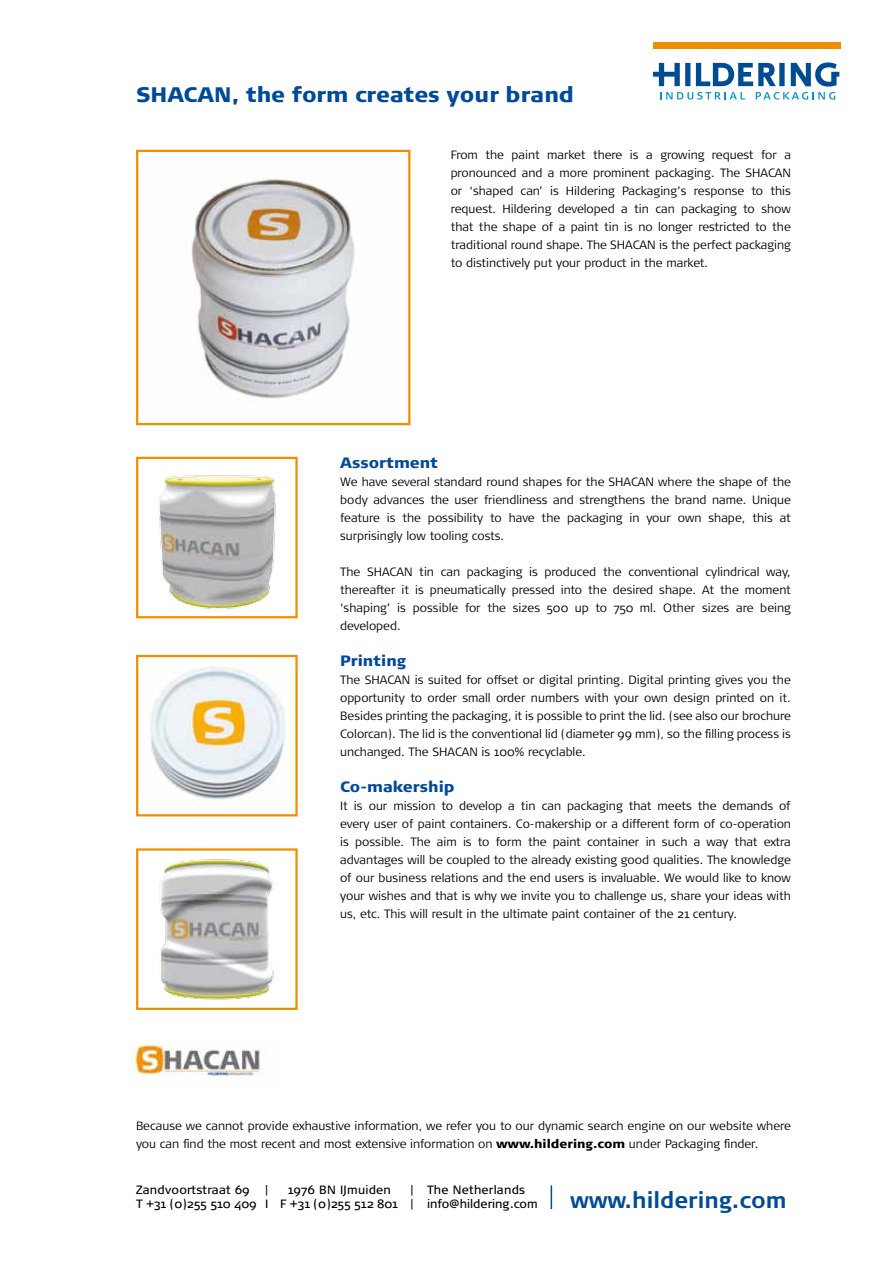
<style>
.page{position:relative;width:893px;height:1263px;background:#fff}
.page>*{position:absolute;margin:0;border:0;box-sizing:border-box;transform-origin:0 0}
.t1{font:700 22.5px "Signa Normal";color:#004c93}
.t2{font:900 21px "Signa Normal";color:#004a99}
.t3{font:900 15px "Signa Normal";color:#004a99}
.t4{font:300 12px/18px "Signa Normal";color:#000;text-align:justify}
.t5{font:12px/14.4px "Signa Normal";color:#000}
.t6{font:12px "Signa Normal";letter-spacing:.02em;color:#000}
.s1{font-weight:900}
</style>
<div class="page">
<img style="left:131px;top:1043px;width:135px;height:33px">
<svg style="left:653px;top:63px;width:186px;height:37px"></svg>
<div style="left:653px;top:43px;width:187px;height:6px;background:#f18e00"></div>
<svg style="left:551px;top:1185px;width:1px;height:24px"></svg>
<svg style="left:136px;top:848px;width:162px;height:162px"></svg>
<svg style="left:136px;top:456px;width:162px;height:163px"></svg>
<img style="left:191px;top:178px;width:164px;height:221px">
<div style="left:136px;top:150px;width:274px;height:275px;border:2px solid #f18e00"></div>
<svg style="left:136px;top:654px;width:162px;height:163px"></svg>
<h2 class="t2" style="left:136px;top:81px;width:439px">Shacan, the form creates your brand</h2>
<p class="t4" style="left:451px;top:146px;width:342px">From the paint market there is a growing request for a pronounced and a more prominent packaging. The SHACAN or ‘shaped can’ is Hildering Packaging’s response to this request. Hildering developed a tin can packaging to show that the shape of a paint tin is no longer restricted to the traditional round shape. The SHACAN is the perfect packaging to distinctively put your product in the market.</p>
<p class="t3" style="left:340px;top:453px;width:99px">Assortment</p>
<p class="t4" style="left:340px;top:473px;width:452px">We have several standard round shapes for the SHACAN where the shape of the body advances the user friendliness and strengthens the brand name. Unique feature is the possibility to have the packaging in your own shape, this at surprisingly low tooling costs.</p>
<p class="t4" style="left:340px;top:563px;width:452px">The SHACAN tin can packaging is produced the conventional cylindrical way, thereafter it is pneumatically pressed into the desired shape. At the moment ‘shaping’ is possible for the sizes 500 up to 750 ml. Other sizes are being developed.</p>
<p class="t3" style="left:340px;top:651px;width:68px">Printing</p>
<p class="t4" style="left:340px;top:671px;width:452px">The SHACAN is suited for offset or digital printing. Digital printing gives you the opportunity to order small order numbers with your own design printed on it.<br>Besides printing the packaging, it is possible to print the lid. (see also our brochure Colorcan). The lid is the conventional lid (diameter 99 mm), so the filling process is unchanged. The SHACAN is 100% recyclable.</p>
<p class="t3" style="left:340px;top:777px;width:116px">Co-makership</p>
<p class="t4" style="left:340px;top:797px;width:452px">It is our mission to develop a tin can packaging that meets the demands of every user of paint containers. Co-makership or a different form of co-operation is possible. The aim is to form the paint container in such a way that extra advantages will be coupled to the already existing good qualities. The knowledge of our business relations and the end users is invaluable. We would like to know your wishes and that is why we invite you to challenge us, share your ideas with us, etc. This will result in the ultimate paint container of the 21 century.</p>
<p class="t4" style="left:136px;top:1117px;width:656px">Because we cannot provide exhaustive information, we refer you to our dynamic search engine on our website where you can find the most recent and most extensive information on <span class="s1">www.hildering.com</span> under Packaging finder.</p>
<p class="t6" style="left:136px;top:1182px;width:115px">Zandvoortstraat 69</p>
<p class="t6" style="left:265px;top:1182px;width:5px">|</p>
<p class="t6" style="left:288px;top:1182px;width:104px">1976 BN IJmuiden</p>
<p class="t5" style="left:136px;top:1182px;width:403px;text-indent:275px">| The Netherlands<br>T +31 (0)255 510 409 I F +31 (0)255 512 801 | info@hildering.com</p>
<h1 class="t1" style="left:570px;top:1187px;width:218px">www.hildering.com</h1>
</div>
